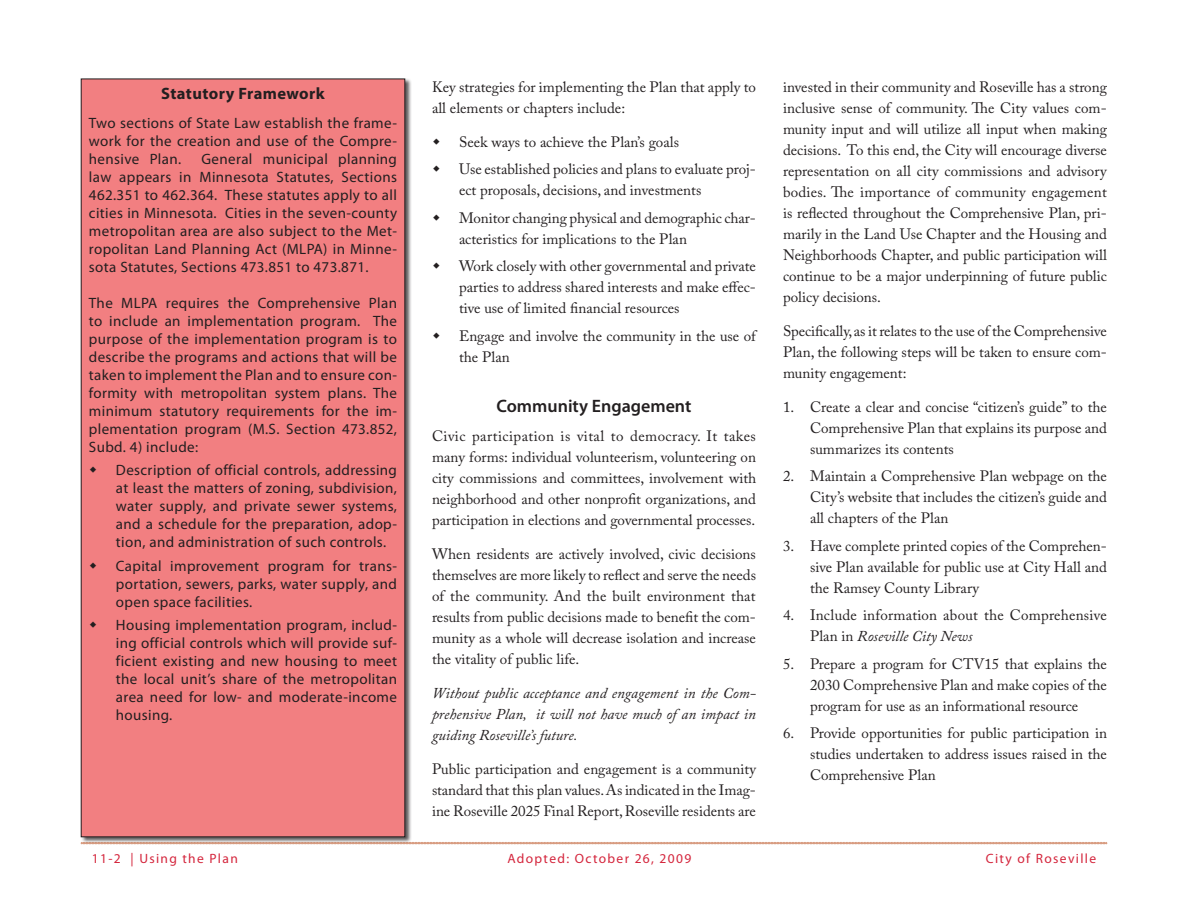
<style>
.page{position:relative;width:1188px;height:918px;background:#fff}
.page>*{position:absolute;margin:0;border:0;box-sizing:border-box;transform-origin:0 0}
.t1{font:600 18px "Myriad Pro";color:#231f20}
.t2{font:700 16.5px "Myriad Pro";letter-spacing:.025em;color:#231f20}
.t3{font:15px/21px "Adobe Caslon Pro";color:#231f20;text-align:justify}
.t4{font:15px/18px "Myriad Pro";letter-spacing:.025em;color:#231f20;text-align:justify}
.t5{font:italic 15px/21px "Adobe Caslon Pro";color:#231f20;text-align:justify}
.t6{font:13.5px "Myriad Pro";letter-spacing:.1em;color:#d4253c}
.s1{font-style:italic}
</style>
<div class="page">
<svg style="left:412px;top:842px;width:695px;height:2px"></svg>
<div style="left:81px;top:79px;width:331px;height:765px;background:#231f20;opacity:.75"></div>
<div style="left:81px;top:79px;width:324px;height:758px;background:#f27f81"></div>
<p class="t2" style="left:161px;top:83px;width:165px">Statutory Framework</p>
<p class="t4" style="left:89px;top:114px;width:310px">Two sections of State Law establish the frame&shy;work for the creation and use of the Compre&shy;hensive Plan.</p>
<p class="t4" style="left:89px;top:150px;width:310px;text-indent:113px">General municipal planning law appears in Minnesota Statutes, Sections 462.351 to 462.364. These statutes apply to all cities in Minnesota. Cities in the seven-county metropolitan area are also subject to the Met&shy;ropolitan Land Planning Act (MLPA) in Minne&shy;sota Statutes, Sections 473.851 to 473.871.</p>
<p class="t4" style="left:89px;top:294px;width:310px">The MLPA requires the Comprehensive Plan to include an implementation program. The purpose of the implementation program is to describe the programs and actions that will be taken to implement the Plan and to ensure con&shy;formity with metropolitan system plans. The minimum statutory requirements for the im&shy;plementation program (M.S. Section 473.852, Subd. 4) include:</p>
<p class="t4" style="left:116px;top:461px;width:283px">Description of official controls, addressing at least the matters of zoning, subdivision, water supply, and private sewer systems, and a schedule for the preparation, adop&shy;tion, and administration of such controls.</p>
<p class="t4" style="left:116px;top:556px;width:283px">Capital improvement program for trans&shy;portation, sewers, parks, water supply, and open space facilities.</p>
<p class="t4" style="left:116px;top:616px;width:283px">Housing implementation program, includ&shy;ing official controls which will provide suf&shy;ficient existing and new housing to meet the local unit’s share of the metropolitan area need for low- and moderate-income housing.</p>
<p class="t3" style="left:432px;top:76px;width:325px">Key strategies for implementing the Plan that apply to all elements or chapters include:</p>
<p class="t3" style="left:459px;top:128px;width:298px;line-height:27.5px">Seek ways to achieve the Plan’s goals<br>Use established policies and plans to evaluate proj-</p>
<p class="t3" style="left:459px;top:177px;width:298px;line-height:27.5px">ect proposals, decisions, and investments<br>Monitor changing physical and demographic char-</p>
<p class="t3" style="left:459px;top:225px;width:299px;line-height:27.5px">acteristics for implications to the Plan<br>Work closely with other governmental and private</p>
<p class="t3" style="left:459px;top:277px;width:299px">parties to address shared interests and make effec&shy;tive use of limited financial resources</p>
<p class="t3" style="left:459px;top:325px;width:298px">Engage and involve the community in the use of the Plan</p>
<p class="t1" style="left:497px;top:394px;width:196px">Community Engagement</p>
<p class="t3" style="left:432px;top:426px;width:326px">Civic participation is vital to democracy. It takes many forms: individual volunteerism, volunteering on city commissions and committees, involvement with neighborhood and other nonprofit organizations, and participation in elections and governmental processes.</p>
<p class="t3" style="left:432px;top:544px;width:326px">When residents are actively involved, civic decisions themselves are more likely to reflect and serve the needs of the community. And the built environment that results from public decisions made to benefit the com&shy;munity as a whole will decrease isolation and increase the vitality of public life.</p>
<p class="t5" style="left:432px;top:682px;width:326px">Without public acceptance and engagement in the Com&shy;prehensive Plan, it will not have much of an impact in guiding Roseville’s future.</p>
<p class="t3" style="left:432px;top:758px;width:325px">Public participation and engagement is a community standard that this plan values. As indicated in the Imag&shy;ine Roseville 2025 Final Report, Roseville residents are</p>
<p class="t3" style="left:783px;top:76px;width:326px">invested in their community and Roseville has a strong inclusive sense of community. The City values com&shy;munity input and will utilize all input when making decisions. To this end, the City will encourage diverse representation on all city commissions and advisory bodies. The importance of community engagement is reflected throughout the Comprehensive Plan, pri&shy;marily in the Land Use Chapter and the Housing and Neighborhoods Chapter, and public participation will continue to be a major underpinning of future public policy decisions.</p>
<p class="t3" style="left:783px;top:320px;width:325px">Specifically, as it relates to the use of the Comprehensive Plan, the following steps will be taken to ensure com&shy;munity engagement:</p>
<p class="t3" style="left:810px;top:396px;width:299px;text-indent:-27px">1. Create a clear and concise “citizen’s guide” to the Comprehensive Plan that explains its purpose and summarizes its contents</p>
<p class="t3" style="left:810px;top:466px;width:299px;text-indent:-27px">2. Maintain a Comprehensive Plan webpage on the City’s website that includes the citizen’s guide and all chapters of the Plan</p>
<p class="t3" style="left:810px;top:535px;width:298px;text-indent:-27px">3. Have complete printed copies of the Comprehen&shy;sive Plan available for public use at City Hall and the Ramsey County Library</p>
<p class="t3" style="left:810px;top:605px;width:298px;text-indent:-27px">4. Include information about the Comprehensive<br>Plan in <span class="s1">Roseville City News</span></p>
<p class="t3" style="left:810px;top:653px;width:299px;text-indent:-27px">5. Prepare a program for CTV15 that explains the 2030 Comprehensive Plan and make copies of the program for use as an informational resource</p>
<p class="t3" style="left:810px;top:723px;width:298px;text-indent:-27px">6. Provide opportunities for public participation in studies undertaken to address issues raised in the Comprehensive Plan</p>
<p class="t6" style="left:92px;top:850px;width:148px">11-2 | Using the Plan</p>
<p class="t6" style="left:507px;top:850px;width:185px">Adopted: October 26, 2009</p>
<p class="t6" style="left:986px;top:850px;width:112px">City of Roseville</p>
</div>
